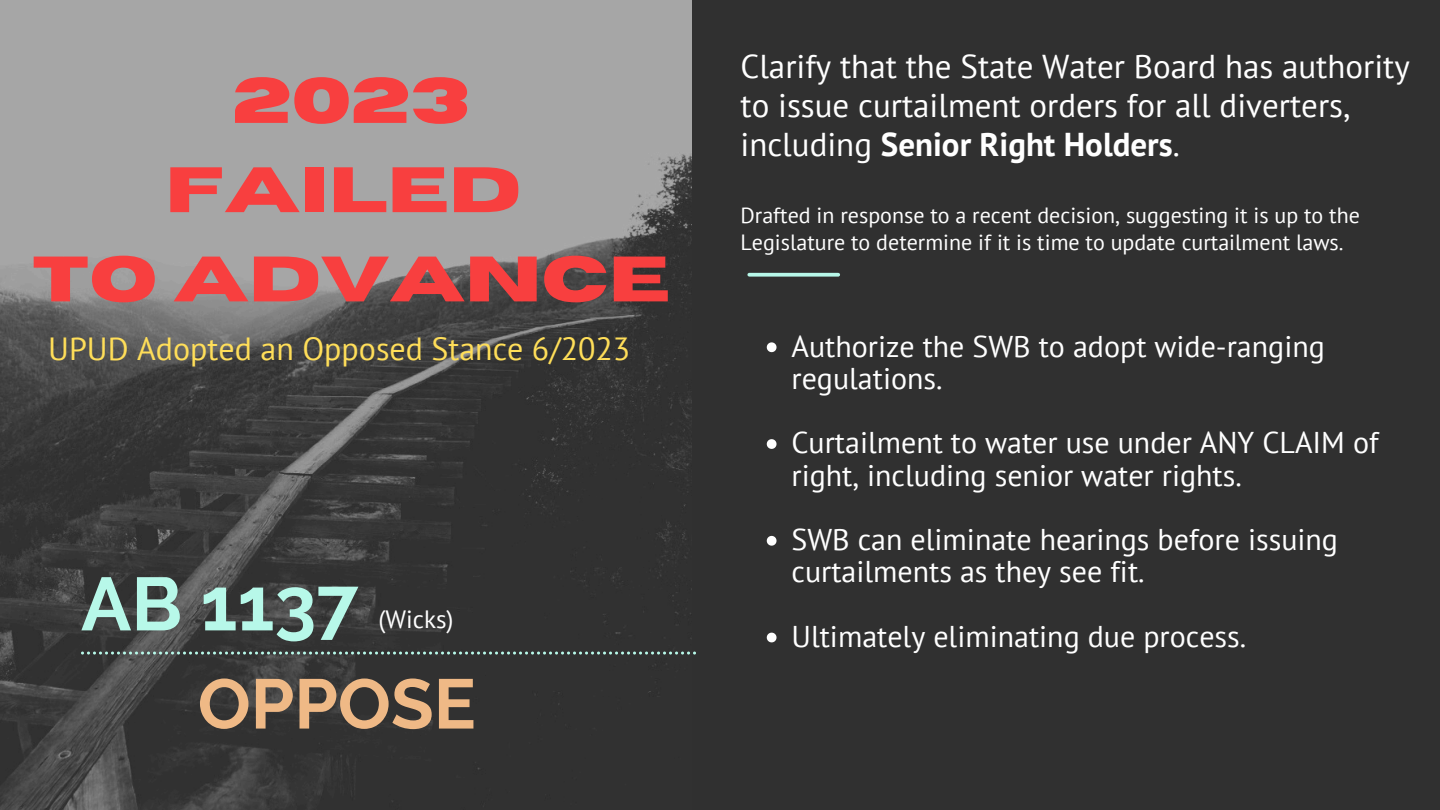
<style>
.page{position:relative;width:1440px;height:810px;background:#303030}
.page>*{position:absolute;margin:0;border:0;box-sizing:border-box;transform-origin:0 0}
.t1{font:700 75px "Raleway";color:#b7f8e9}
.t2{font:700 70px "Raleway";color:#efb986}
.t3{font:700 64px/89.2px "Horizon";color:#f83f3f;text-align:center}
.t4{font:33px/39px "PT Sans";color:#fff}
.t5{font:32px "PT Sans";color:#ffde59}
.t6{font:30px/32.2px "PT Sans";color:#fff}
.t7{font:25px "PT Sans";color:#fff}
.t8{font:22px/26.2px "PT Sans";color:#fff}
.s1{font-weight:700}
</style>
<div class="page">
<img style="left:0;top:0;width:691px;height:810px">
<svg style="left:81px;top:652px;width:615px;height:3px"></svg>
<svg style="left:749px;top:273px;width:89px;height:4px"></svg>
<svg style="left:767px;top:342px;width:10px;height:10px"></svg>
<svg style="left:767px;top:439px;width:10px;height:10px"></svg>
<svg style="left:767px;top:536px;width:10px;height:10px"></svg>
<svg style="left:767px;top:633px;width:10px;height:9px"></svg>
<p class="t3" style="left:32px;top:58px;width:640px">2023<br>FAILED<br>TO ADVANCE</p>
<p class="t5" style="left:48px;top:327px;width:584px">UPUD Adopted an Opposed Stance 6/2023</p>
<h2 class="t1" style="left:81px;top:560px;width:279px">AB 1137</h2>
<h1 class="t7" style="left:378px;top:602px;width:77px">(Wicks)</h1>
<p class="t2" style="left:198px;top:663px;width:280px">OPPOSE</p>
<h4 class="t4" style="left:741px;top:46px;width:671px">Clarify that the State Water Board has authority to issue curtailment orders for all diverters, including <span class="s1">Senior Right Holders</span>.</h4>
<h1 class="t8" style="left:741px;top:202px;width:621px">Drafted in response to a recent decision, suggesting it is up to the<br>Legislature to determine if it is time to update curtailment laws.</h1>
<h3 class="t6" style="left:792px;top:329px;width:535px">Authorize the SWB to adopt wide-ranging regulations.</h3>
<h3 class="t6" style="left:792px;top:426px;width:589px">Curtailment to water use under ANY CLAIM of right, including senior water rights.</h3>
<p class="t6" style="left:792px;top:523px;width:548px">SWB can eliminate hearings before issuing curtailments as they see fit.</p>
<p class="t6" style="left:792px;top:620px;width:456px">Ultimately eliminating due process.</p>
</div>
